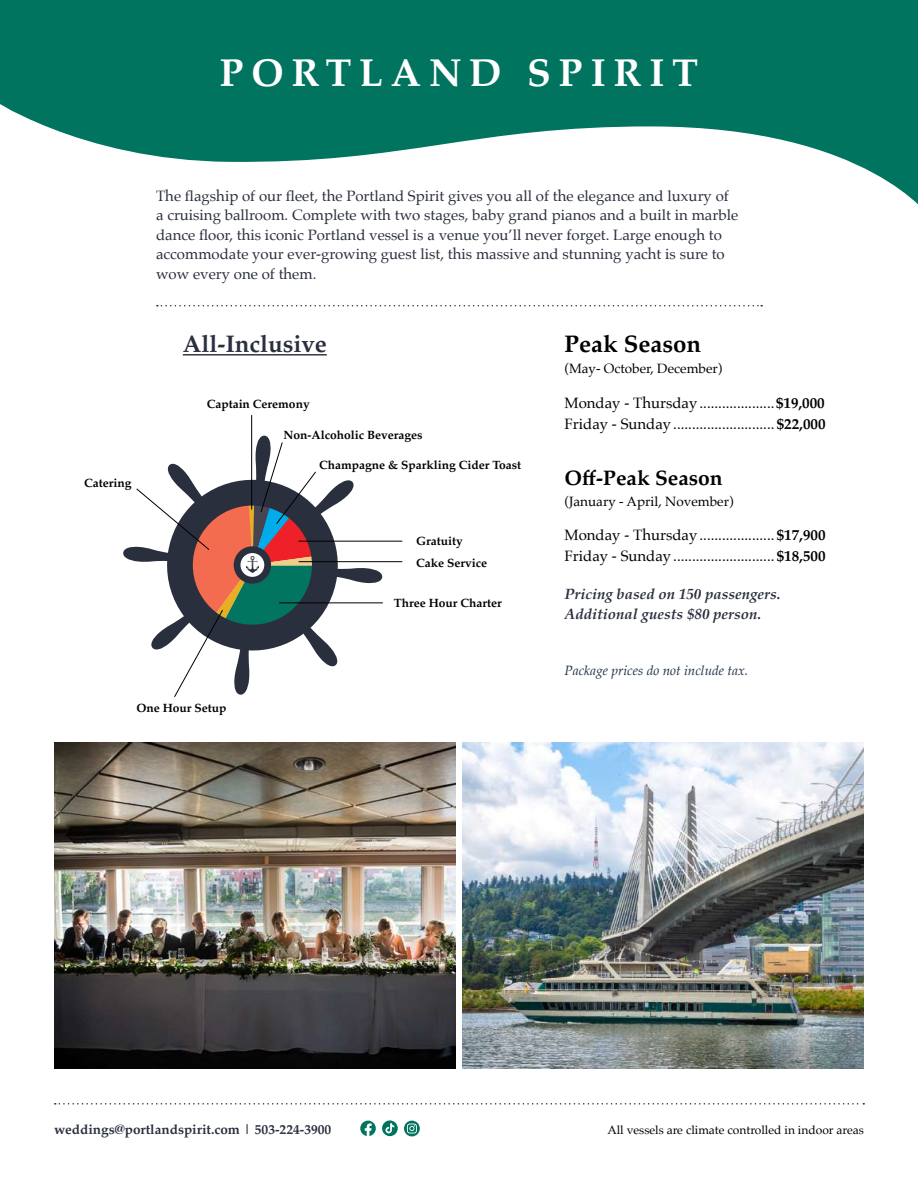
<style>
.page{position:relative;width:918px;height:1188px;background:#fff}
.page>*{position:absolute;margin:0;border:0;box-sizing:border-box;transform-origin:0 0}
.t1{font:700 39px "Palatino";letter-spacing:.2em;color:#fff}
.t2{font:700 24px "Palatino";color:#2a2f3e}
.t3{font:700 24px "Palatino";color:#000}
.t4{font:700 21px "Palatino";color:#000}
.t5{font:15px/19.5px "Palatino";color:#2a2f3e}
.t6{font:15px/21px "Palatino";color:#000}
.t7{font:italic 700 15px/19.5px "Palatino";color:#2a2f3e}
.t8{font:13.5px "Palatino";color:#000}
.t9{font:700 13.5px "Palatino";color:#2a2f3e}
.t10{font:italic 13.5px "Palatino";color:#1e3044}
.t11{font:700 12px "Palatino";color:#000}
.t12{font:12px "Palatino";color:#000}
.s1{font-weight:700}
</style>
<div class="page">
<svg style="left:55px;top:1103px;width:809px;height:2px"></svg>
<svg style="left:360px;top:1121px;width:16px;height:15px"></svg>
<svg style="left:404px;top:1121px;width:16px;height:15px"></svg>
<svg style="left:407px;top:1124px;width:10px;height:10px"></svg>
<svg style="left:382px;top:1120px;width:16px;height:16px"></svg>
<svg style="left:385px;top:1123px;width:9px;height:10px"></svg>
<svg style="left:0;top:0;width:918px;height:205px;fill:#00745f"></svg>
<img style="left:462px;top:743px;width:402px;height:325px">
<img style="left:54px;top:743px;width:402px;height:325px">
<svg style="left:123px;top:435px;width:260px;height:232px"></svg>
<hr style="left:279px;top:603px;width:104px;height:1px;background:#000">
<hr style="left:299px;top:561px;width:103px;height:1px;background:#000">
<hr style="left:299px;top:541px;width:103px;height:1px;background:#000">
<hr style="left:251px;top:415px;width:1px;height:95px;background:#000">
<svg style="left:157px;top:305px;width:605px;height:1px"></svg>
<hr style="left:183px;top:354px;width:144px;height:2px;background:#2a2f3e">
<svg style="left:136px;top:442px;width:185px;height:255px"></svg>
<h1 class="t1" style="left:220px;top:40px;width:480px">PORTLAND SPIRIT</h1>
<p class="t11" style="left:84px;top:473px;width:49px">Catering</p>
<p class="t5" style="left:156px;top:186px;width:584px">The flagship of our fleet, the Portland Spirit gives you all of the elegance and luxury of a cruising ballroom. Complete with two stages, baby grand pianos and a built in marble dance floor, this iconic Portland vessel is a venue you’ll never forget. Large enough to accommodate your ever-growing guest list, this massive and stunning yacht is sure to wow every one of them.</p>
<h2 class="t2" style="left:183px;top:324px;width:145px">All-Inclusive</h2>
<p class="t11" style="left:207px;top:394px;width:104px">Captain Ceremony</p>
<p class="t11" style="left:283px;top:425px;width:140px">Non-Alcoholic Beverages</p>
<p class="t11" style="left:319px;top:455px;width:203px">Champagne &amp; Sparkling Cider Toast</p>
<p class="t11" style="left:416px;top:530px;width:48px">Gratuity</p>
<p class="t11" style="left:416px;top:552px;width:72px">Cake Service</p>
<p class="t11" style="left:394px;top:593px;width:109px">Three Hour Charter</p>
<h2 class="t3" style="left:565px;top:324px;width:138px">Peak Season</h2>
<p class="t8" style="left:565px;top:357px;width:159px">(May- October, December)</p>
<p class="t6" style="left:565px;top:392px;width:262px">Monday - Thursday ....................<span class="s1">$19,000<br></span>Friday - Sunday........................... <span class="s1">$22,000</span></p>
<h3 class="t4" style="left:565px;top:460px;width:160px">Off-Peak Season</h3>
<p class="t8" style="left:565px;top:490px;width:171px">(January - April, November)</p>
<p class="t6" style="left:565px;top:525px;width:262px">Monday - Thursday .................... <span class="s1">$17,900<br></span>Friday - Sunday........................... <span class="s1">$18,500</span></p>
<p class="t7" style="left:565px;top:584px;width:217px">Pricing based on 150 passengers.<br>Additional guests $80 person.</p>
<p class="t10" style="left:564px;top:659px;width:185px">Package prices do not include tax.</p>
<p class="t11" style="left:137px;top:697px;width:91px">One Hour Setup</p>
<p class="t9" style="left:54px;top:1118px;width:279px">weddings@portlandspirit.com | 503-224-3900</p>
<p class="t12" style="left:607px;top:1120px;width:258px">All vessels are climate controlled in indoor areas</p>
</div>
